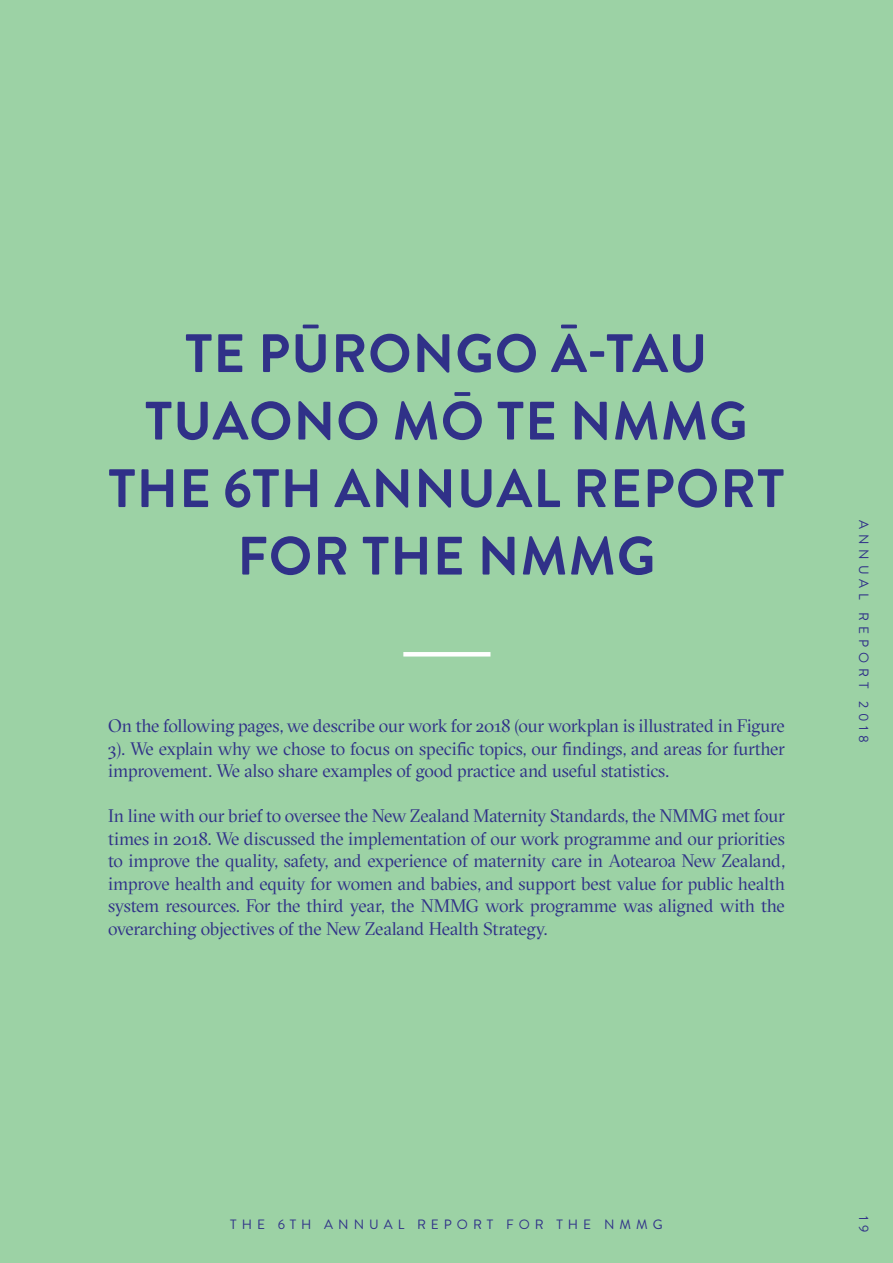
<style>
.page{position:relative;width:893px;height:1263px;background:#9cd2a5}
.page>*{position:absolute;margin:0;border:0;box-sizing:border-box;transform-origin:0 0}
.t1{font:700 54px/67.5px "Brandon Grotesque";letter-spacing:.02em;color:#303188;text-align:center}
.t2{font:18px/22.5px "GT Sectra Fine";letter-spacing:-.005em;color:#303188;text-align:justify}
.t3{font:13.5px "Brandon Grotesque";letter-spacing:.37em;color:#303188}
</style>
<div class="page">
<hr style="left:403px;top:652px;width:87px;height:4px;background:#fff">
<h1 class="t1" style="left:108px;top:320px;width:677px">TE PŪRONGO Ā-TAU<br>TUAONO MŌ TE NMMG<br>THE 6TH ANNUAL REPORT<br>FOR THE NMMG</h1>
<p class="t2" style="left:108px;top:714px;width:678px">On the following pages, we describe our work for 2018 (our workplan is illustrated in Figure 3). We explain why we chose to focus on specific topics, our findings, and areas for further improvement. We also share examples of good practice and useful statistics.</p>
<p class="t2" style="left:108px;top:804px;width:678px">In line with our brief to oversee the New Zealand Maternity Standards, the NMMG met four times in 2018. We discussed the implementation of our work programme and our priorities to improve the quality, safety, and experience of maternity care in Aotearoa New Zealand, improve health and equity for women and babies, and support best value for public health system resources. For the third year, the NMMG work programme was aligned with the overarching objectives of the New Zealand Health Strategy.</p>
<p class="t3" style="left:873px;top:520px;width:225px;rotate:90deg">ANNUAL REPORT 2018</p>
<p class="t3" style="left:230px;top:1214px;width:434px">THE 6TH ANNUAL REPORT FOR THE NMMG</p>
<p class="t3" style="left:873px;top:1215px;width:18px;rotate:90deg">1 9</p>
</div>
